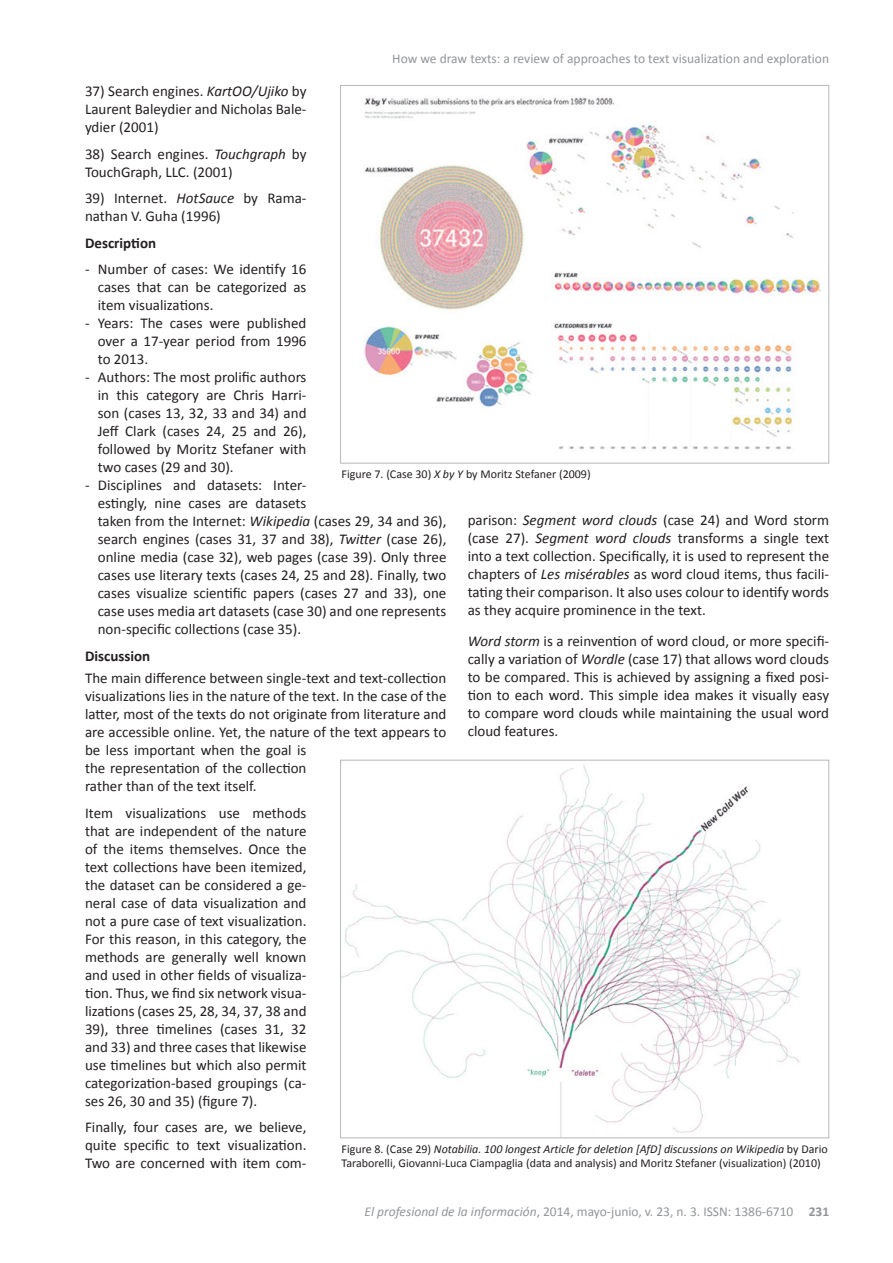
<style>
.page{position:relative;width:893px;height:1263px;background:#fff}
.page>*{position:absolute;margin:0;border:0;box-sizing:border-box;transform-origin:0 0}
.t1{font:15px/18px "Calibri";color:#231f20;text-align:justify}
.t2{font:700 15px "Calibri";color:#231f20}
.t3{font:13.5px "Calibri";color:#939598}
.t4{font:12px/14.4px "Calibri";color:#231f20}
.s1{font-style:italic}
.s2{font-weight:700}
</style>
<div class="page">
<img style="left:363px;top:96px;width:458px;height:354px">
<img style="left:342px;top:765px;width:459px;height:371px">
<p class="t3" style="left:392px;top:50px;width:438px">How we draw texts: a review of approaches to text visualization and exploration</p>
<p class="t1" style="left:85px;top:82px;width:223px">37) Search engines. <span class="s1">KartOO/Ujiko</span> by Laurent Baleydier and Nicholas Bale&shy;ydier (2001)</p>
<p class="t1" style="left:85px;top:145px;width:223px">38) Search engines. <span class="s1">Touchgraph</span> by<br>TouchGraph, LLC. (2001)</p>
<p class="t1" style="left:85px;top:189px;width:223px">39) Internet. <span class="s1">HotSauce</span> by Rama&shy;nathan V. Guha (1996)</p>
<p class="t2" style="left:85px;top:233px;width:73px">Description</p>
<p class="t1" style="left:98px;top:260px;width:210px;text-indent:-13px">- Number of cases: We identify 16 cases that can be categorized as item visualizations.</p>
<p class="t1" style="left:98px;top:314px;width:210px;text-indent:-13px">- Years: The cases were published over a 17-year period from 1996 to 2013.</p>
<p class="t1" style="left:98px;top:368px;width:210px;text-indent:-13px">- Authors: The most prolific authors in this category are Chris Harri&shy;son (cases 13, 32, 33 and 34) and Jeff Clark (cases 24, 25 and 26), followed by Moritz Stefaner with two cases (29 and 30).</p>
<p class="t1" style="left:98px;top:476px;width:350px;text-align:left;text-indent:-13px">- Disciplines and datasets: Inter-<br>estingly, nine cases are datasets<br>taken from the Internet: <span class="s1">Wikipedia</span> (cases 29, 34 and 36), search engines (cases 31, 37 and 38), <span class="s1">Twitter</span> (case 26), online media (case 32), web pages (case 39). Only three cases use literary texts (cases 24, 25 and 28). Finally, two cases visualize scientific papers (cases 27 and 33), one case uses media art datasets (case 30) and one represents non-specific collections (case 35).</p>
<p class="t2" style="left:85px;top:646px;width:67px">Discussion</p>
<p class="t1" style="left:85px;top:669px;width:363px;text-align:left">The main difference between single-text and text-collection visualizations lies in the nature of the text. In the case of the latter, most of the texts do not originate from literature and are accessible online. Yet, the nature of the text appears to be less important when the goal is<br>the representation of the collection<br>rather than of the text itself.</p>
<p class="t1" style="left:85px;top:804px;width:223px">Item visualizations use methods that are independent of the nature of the items themselves. Once the text collections have been itemized, the dataset can be considered a ge&shy;neral case of data visualization and not a pure case of text visualization.<br>For this reason, in this category, the methods are generally well known and used in other fields of visualiza&shy;tion. Thus, we find six network visua&shy;lizations (cases 25, 28, 34, 37, 38 and 39), three timelines (cases 31, 32 and 33) and three cases that likewise use timelines but which also permit categorization-based groupings (ca&shy;ses 26, 30 and 35) (figure 7).</p>
<p class="t1" style="left:85px;top:1118px;width:223px">Finally, four cases are, we believe, quite specific to text visualization.<br>Two are concerned with item com-</p>
<p class="t4" style="left:342px;top:467px;width:251px">Figure 7. (Case 30) <span class="s1">X by Y</span> by Moritz Stefaner (2009)</p>
<p class="t1" style="left:468px;top:511px;width:363px">parison: <span class="s1">Segment word clouds</span> (case 24) and Word storm (case 27). <span class="s1">Segment word clouds</span> transforms a single text into a text collection. Specifically, it is used to represent the chapters of <span class="s1">Les misérables</span> as word cloud items, thus facili&shy;tating their comparison. It also uses colour to identify words as they acquire prominence in the text.</p>
<p class="t1" style="left:468px;top:632px;width:363px"><span class="s1">Word storm</span> is a reinvention of word cloud, or more specifi&shy;cally a variation of <span class="s1">Wordle</span> (case 17) that allows word clouds to be compared. This is achieved by assigning a fixed posi&shy;tion to each word. This simple idea makes it visually easy to compare word clouds while maintaining the usual word cloud features.</p>
<p class="t4" style="left:342px;top:1142px;width:488px">Figure 8. (Case 29) <span class="s1">Notabilia. 100 longest Article for deletion [AfD] discussions on Wikipedia</span> by Dario<br>Taraborelli, Giovanni-Luca Ciampaglia (data and analysis) and Moritz Stefaner (visualization) (2010)</p>
<p class="t3" style="left:364px;top:1203px;width:466px"><span class="s1">El profesional de la información</span>, 2014, mayo-junio, v. 23, n. 3. ISSN: 1386-6710 <span class="s2">231</span></p>
</div>
